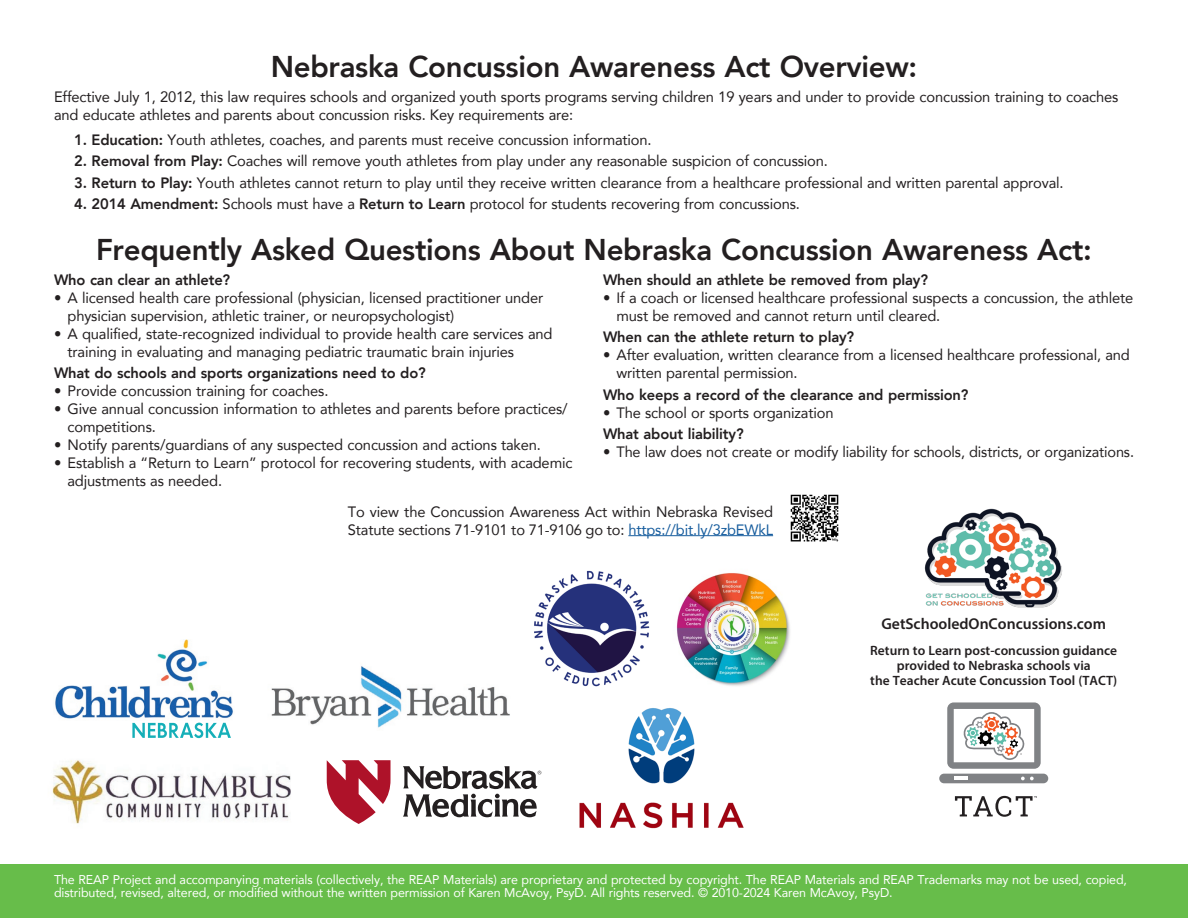
<style>
.page{position:relative;width:1188px;height:918px;background:#fff}
.page>*{position:absolute;margin:0;border:0;box-sizing:border-box;transform-origin:0 0}
.t1{font:800 30px "Avenir";letter-spacing:-.01em;color:#231f20}
.t2{font:600 15.75px "Myriad Pro";color:#231f20}
.t3{font:15px/18px "Avenir";letter-spacing:-.01em;color:#231f20}
.t4{font:800 15px "Avenir";letter-spacing:-.01em;color:#231f20}
.t5{font:600 13.5px/15px "Myriad Pro";color:#231f20;text-align:center}
.t6{font:12.75px/13.5px "Avenir";letter-spacing:-.01em;color:#fff}
.s1{font-weight:800}
.s2{color:#175d9e}
</style>
<div class="page">
<div style="left:0;top:864px;width:1188px;height:54px;background:#67bd4a"></div>
<img style="left:534px;top:570px;width:116px;height:117px">
<img style="left:676px;top:573px;width:114px;height:113px">
<img style="left:790px;top:494px;width:49px;height:48px">
<hr style="left:628px;top:535px;width:145px;height:1px;background:#175d9e">
<img style="left:52px;top:760px;width:239px;height:64px">
<img style="left:271px;top:666px;width:239px;height:62px">
<svg style="left:327px;top:760px;width:64px;height:64px"></svg>
<svg style="left:403px;top:766px;width:138px;height:51px"></svg>
<img style="left:55px;top:639px;width:178px;height:84px">
<svg style="left:132px;top:723px;width:99px;height:15px"></svg>
<img style="left:579px;top:708px;width:165px;height:121px">
<img style="left:925px;top:508px;width:138px;height:100px">
<div style="left:939px;top:774px;width:109px;height:9px;background:#808285;border-radius:5px"></div>
<svg style="left:954px;top:777px;width:13px;height:3px"></svg>
<svg style="left:1021px;top:777px;width:13px;height:3px"></svg>
<svg style="left:947px;top:702px;width:94px;height:67px"></svg>
<svg style="left:955px;top:796px;width:82px;height:21px"></svg>
<p class="t1" style="left:271px;top:43px;width:648px">Nebraska Concussion Awareness Act Overview:</p>
<p class="t3" style="left:54px;top:87px;width:1066px">Effective July 1, 2012, this law requires schools and organized youth sports programs serving children 19 years and under to provide concussion training to coaches and educate athletes and parents about concussion risks. Key requirements are:</p>
<p class="t3" style="left:74px;top:130px;width:579px"><span class="s1">1. Education:</span> Youth athletes, coaches, and parents must receive concussion information.</p>
<p class="t3" style="left:74px;top:151px;width:755px"><span class="s1">2. Removal from Play:</span> Coaches will remove youth athletes from play under any reasonable suspicion of concussion.</p>
<p class="t3" style="left:74px;top:173px;width:991px"><span class="s1">3. Return to Play:</span> Youth athletes cannot return to play until they receive written clearance from a healthcare professional and written parental approval.</p>
<p class="t3" style="left:74px;top:194px;width:727px"><span class="s1">4. 2014 Amendment:</span> Schools must have a <span class="s1">Return to Learn</span> protocol for students recovering from concussions.</p>
<p class="t1" style="left:96px;top:226px;width:997px">Frequently Asked Questions About Nebraska Concussion Awareness Act:</p>
<p class="t4" style="left:54px;top:268px;width:178px">Who can clear an athlete?</p>
<p class="t3" style="left:68px;top:288px;width:477px;text-indent:-14px">• A licensed health care professional (physician, licensed practitioner under physician supervision, athletic trainer, or neuropsychologist)</p>
<p class="t3" style="left:68px;top:324px;width:487px;text-indent:-14px">• A qualified, state-recognized individual to provide health care services and training in evaluating and managing pediatric traumatic brain injuries</p>
<p class="t4" style="left:54px;top:361px;width:373px">What do schools and sports organizations need to do?</p>
<p class="t3" style="left:54px;top:382px;width:276px">• Provide concussion training for coaches.</p>
<p class="t3" style="left:68px;top:400px;width:502px;text-indent:-14px">• Give annual concussion information to athletes and parents before practices/ competitions.</p>
<p class="t3" style="left:54px;top:436px;width:488px">• Notify parents/guardians of any suspected concussion and actions taken.</p>
<p class="t3" style="left:68px;top:454px;width:507px;text-indent:-14px">• Establish a “Return to Learn” protocol for recovering students, with academic adjustments as needed.</p>
<p class="t4" style="left:603px;top:268px;width:327px">When should an athlete be removed from play?</p>
<p class="t3" style="left:616px;top:288px;width:518px;text-indent:-14px">• If a coach or licensed healthcare professional suspects a concussion, the athlete must be removed and cannot return until cleared.</p>
<p class="t4" style="left:603px;top:325px;width:253px">When can the athlete return to play?</p>
<p class="t3" style="left:616px;top:346px;width:515px;text-indent:-14px">• After evaluation, written clearance from a licensed healthcare professional, and written parental permission.</p>
<p class="t4" style="left:603px;top:383px;width:367px">Who keeps a record of the clearance and permission?</p>
<p class="t3" style="left:603px;top:403px;width:232px">• The school or sports organization</p>
<p class="t4" style="left:603px;top:422px;width:142px">What about liability?</p>
<p class="t3" style="left:603px;top:442px;width:533px">• The law does not create or modify liability for schools, districts, or organizations.</p>
<p class="t3" style="left:348px;top:502px;width:427px">To view the Concussion Awareness Act within Nebraska Revised<br>Statute sections 71-9101 to 71-9106 go to: <span class="s2">https://bit.ly/3zbEWkL</span></p>
<p class="t2" style="left:881px;top:614px;width:226px">GetSchooledOnConcussions.com</p>
<p class="t5" style="left:870px;top:642px;width:248px">Return to Learn post-concussion guidance provided to Nebraska schools via<br>the Teacher Acute Concussion Tool (TACT)</p>
<p class="t6" style="left:54px;top:872px;width:1075px">The REAP Project and accompanying materials (collectively, the REAP Materials) are proprietary and protected by copyright. The REAP Materials and REAP Trademarks may not be used, copied, distributed, revised, altered, or modified without the written permission of Karen McAvoy, PsyD. All rights reserved. © 2010-2024 Karen McAvoy, PsyD.</p>
</div>
